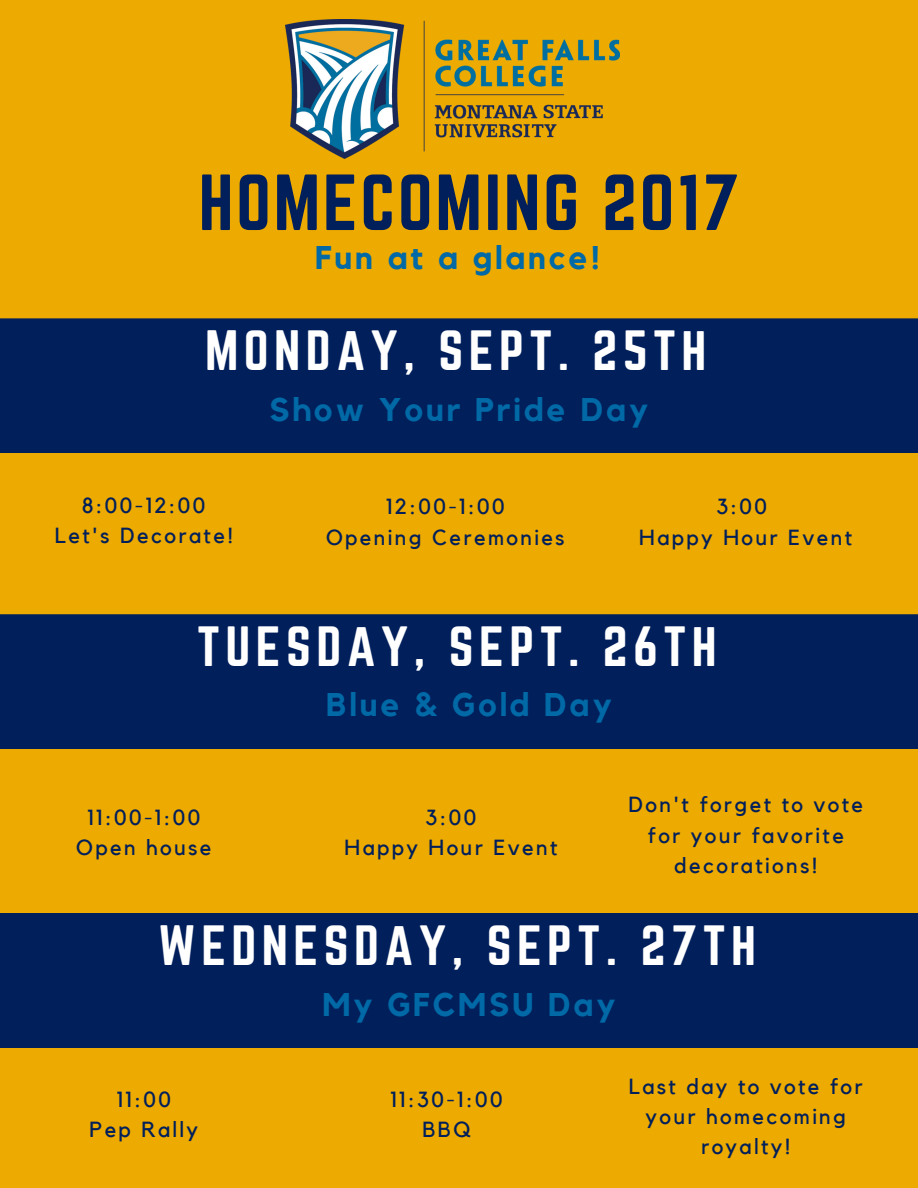
<style>
.page{position:relative;width:918px;height:1188px;background:#edaa00}
.page>*{position:absolute;margin:0;border:0;box-sizing:border-box;transform-origin:0 0}
.t1{font:69.45px "Norwester";letter-spacing:.04em;color:#001f5b}
.t2{font:49.8px "Norwester";letter-spacing:.11em;color:#fff}
.t3{font:700 32.7px "Kollektif";letter-spacing:.09em;color:#0069a6}
.t4{font:21.75px/30.3px "Kollektif";letter-spacing:.11em;color:#001f5b;text-align:center}
</style>
<div class="page">
<div style="left:0;top:614px;width:918px;height:135px;background:#001f5b"></div>
<div style="left:0;top:318px;width:918px;height:135px;background:#001f5b"></div>
<div style="left:0;top:914px;width:918px;height:134px;background:#001f5b"></div>
<img style="left:286px;top:19px;width:334px;height:140px">
<h1 class="t1" style="left:199px;top:169px;width:542px">HOMECOMING 2017</h1>
<h3 class="t3" style="left:315px;top:242px;width:286px">Fun at a glance!</h3>
<h2 class="t2" style="left:205px;top:327px;width:503px">MONDAY, SEPT. 25TH</h2>
<h3 class="t3" style="left:269px;top:394px;width:380px">Show Your Pride Day</h3>
<p class="t4" style="left:55px;top:491px;width:180px">8:00-12:00<br>Let's Decorate!</p>
<p class="t4" style="left:639px;top:492px;width:214px">3:00<br>Happy Hour Event</p>
<p class="t4" style="left:326px;top:492px;width:240px">12:00-1:00<br>Opening Ceremonies</p>
<h2 class="t2" style="left:197px;top:622px;width:521px">TUESDAY, SEPT. 26TH</h2>
<p class="t4" style="left:76px;top:803px;width:137px">11:00-1:00<br>Open house</p>
<h3 class="t3" style="left:326px;top:689px;width:287px">Blue &amp; Gold Day</h3>
<p class="t4" style="left:345px;top:803px;width:214px">3:00<br>Happy Hour Event</p>
<p class="t4" style="left:628px;top:790px;width:236px">Don't forget to vote for your favorite decorations!</p>
<h2 class="t2" style="left:158px;top:922px;width:599px">WEDNESDAY, SEPT. 27TH</h2>
<h3 class="t3" style="left:322px;top:989px;width:295px">My GFCMSU Day</h3>
<p class="t4" style="left:90px;top:1085px;width:110px">11:00<br>Pep Rally</p>
<p class="t4" style="left:390px;top:1085px;width:114px">11:30-1:00<br>BBQ</p>
<p class="t4" style="left:629px;top:1072px;width:235px">Last day to vote for your homecoming royalty!</p>
</div>
